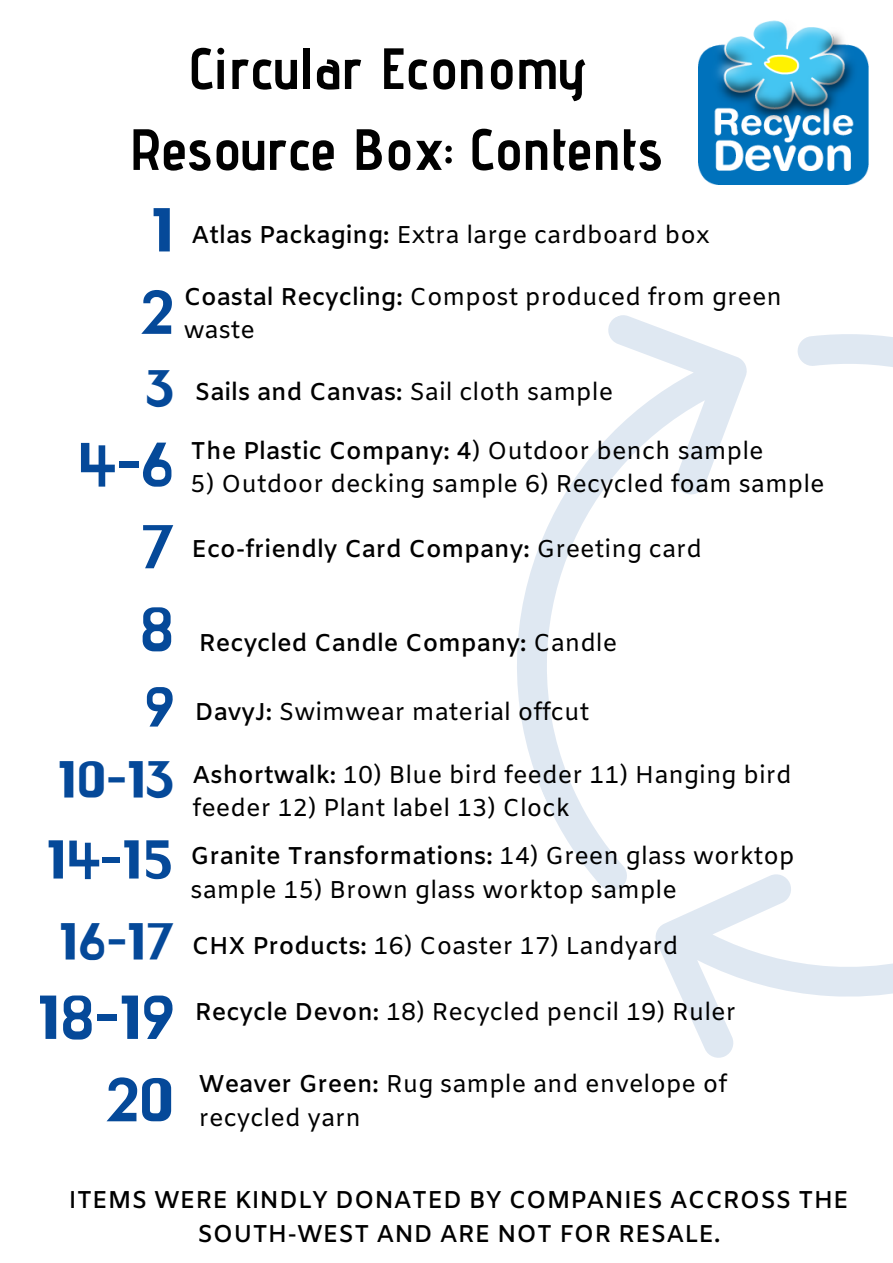
<style>
.page{position:relative;width:893px;height:1263px;background:#fff}
.page>*{position:absolute;margin:0;border:0;box-sizing:border-box;transform-origin:0 0}
.t1{font:59.4px/82.3px "BMHANNA";color:#054999}
.t2{font:700 58.05px/80.9px "Advent Pro";color:#000;text-align:center}
.t3{font:54px "BMHANNA";color:#054999}
.t4{font:52.35px "BMHANNA";color:#054999}
.t5{font:49.88px "BMHANNA";color:#054999}
.t6{font:24.3px/33.6px "Amiko";color:#000}
.t7{font:600 24.3px/33.6px "Amiko";color:#000;text-align:center}
.s1{font-weight:600}
.s2{font-weight:400}
</style>
<div class="page">
<img style="left:698px;top:20px;width:170px;height:165px">
<svg style="left:517px;top:315px;width:376px;height:743px"></svg>
<h2 class="t2" style="left:129px;top:27px;width:535px">Circular Economy<br>Resource Box: Contents</h2>
<h1 class="t1" style="left:140px;top:189px;width:36px">1<br>2</h1>
<h3 class="t5" style="left:146px;top:364px;width:29px">3</h3>
<h1 class="t1" style="left:140px;top:424px;width:36px;text-align:justify;text-indent:-62px">4-6<br>7<br>8</h1>
<h3 class="t3" style="left:145px;top:681px;width:30px">9</h3>
<h3 class="t5" style="left:58px;top:755px;width:118px">10-13</h3>
<h3 class="t4" style="left:46px;top:834px;width:129px">14-15</h3>
<h3 class="t5" style="left:59px;top:917px;width:116px">16-17</h3>
<h1 class="t1" style="left:38px;top:977px;width:138px;text-align:right">18-19<br>20</h1>
<p class="t6" style="left:191px;top:220px;width:520px"><span class="s1">Atlas Packaging:</span> Extra large cardboard box</p>
<p class="t6" style="left:184px;top:281px;width:600px"><span class="s1">Coastal Recycling:</span> Compost produced from green waste</p>
<p class="t7" style="left:195px;top:377px;width:420px">Sails and Canvas: <span class="s2">Sail cloth sample</span></p>
<p class="t7" style="left:191px;top:436px;width:574px">The Plastic Company: 4<span class="s2">) Outdoor bench sample</span></p>
<p class="t6" style="left:191px;top:469px;width:635px">5) Outdoor decking sample 6) Recycled foam sample</p>
<p class="t7" style="left:191px;top:533px;width:512px">Eco-friendly Card Company: <span class="s2">Greeting card</span></p>
<p class="t7" style="left:199px;top:627px;width:420px">Recycled Candle Company: <span class="s2">Candle</span></p>
<p class="t6" style="left:195px;top:697px;width:396px"><span class="s1">DavyJ:</span> Swimwear material offcut</p>
<p class="t6" style="left:193px;top:759px;width:600px"><span class="s1">Ashortwalk:</span> 10) Blue bird feeder 11) Hanging bird feeder 12) Plant label 13) Clock</p>
<p class="t6" style="left:191px;top:841px;width:605px"><span class="s1">Granite Transformations:</span> 14) Green glass worktop sample 15) Brown glass worktop sample</p>
<p class="t6" style="left:192px;top:930px;width:488px"><span class="s1">CHX Products:</span> 16) Coaster 17) Landyard</p>
<p class="t6" style="left:195px;top:996px;width:542px"><span class="s1">Recycle Devon:</span> 18) Recycled pencil 19) Ruler</p>
<p class="t6" style="left:199px;top:1069px;width:530px"><span class="s1">Weaver Green:</span> Rug sample and envelope of recycled yarn</p>
<p class="t7" style="left:69px;top:1185px;width:781px">ITEMS WERE KINDLY DONATED BY COMPANIES ACCROSS THE<br>SOUTH-WEST AND ARE NOT FOR RESALE.</p>
</div>
